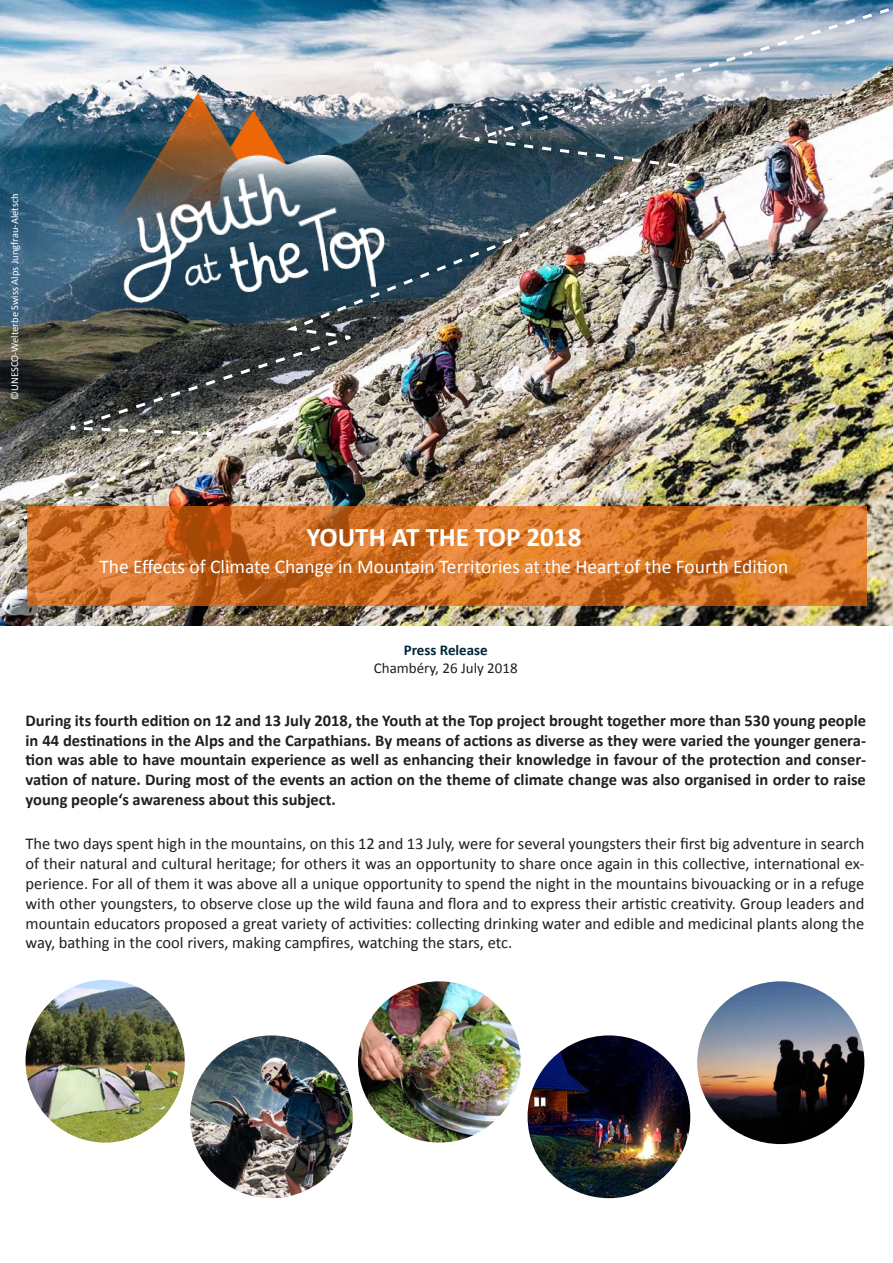
<style>
.page{position:relative;width:893px;height:1263px;background:#fff}
.page>*{position:absolute;margin:0;border:0;box-sizing:border-box;transform-origin:0 0}
.t1{font:700 27px "Calibri";color:#fff}
.t2{font:19.5px "Calibri";color:#fff}
.t3{font:16.5px/19.8px "Calibri";color:#231f20;text-align:justify}
.t4{font:700 16.5px/19.8px "Calibri";color:#231f20;text-align:justify}
.t5{font:15px "Calibri";color:#231f20}
.t6{font:700 15px "Calibri";color:#002737}
.t7{font:10.5px "Calibri";color:#fff}
</style>
<div class="page">
<img style="left:0;top:0;width:893px;height:625px">
<img style="left:0;top:2px;width:893px;height:556px">
<img style="left:88px;top:88px;width:330px;height:249px">
<svg style="left:27px;top:506px;width:839px;height:99px;background:#d07026"></svg>
<img style="left:26px;top:980px;width:159px;height:162px">
<img style="left:190px;top:1035px;width:163px;height:163px;border-radius:81px">
<img style="left:358px;top:981px;width:163px;height:161px">
<img style="left:528px;top:1035px;width:162px;height:163px;border-radius:81px">
<img style="left:697px;top:981px;width:167px;height:163px">
<p class="t7" style="left:8px;top:400px;width:208px;rotate:-90deg">©UNESCO-Welterbe Swiss Alps Jungfrau-Aletsch</p>
<p class="t1" style="left:306px;top:520px;width:276px">YOUTH AT THE TOP 2018</p>
<p class="t2" style="left:99px;top:554px;width:690px">The Effects of Climate Change in Mountain Territories at the Heart of the Fourth Edition</p>
<p class="t6" style="left:404px;top:641px;width:85px">Press Release</p>
<p class="t5" style="left:374px;top:659px;width:145px">Chambéry, 26 July 2018</p>
<p class="t4" style="left:26px;top:710px;width:842px">During its fourth edition on 12 and 13 July 2018, the Youth at the Top project brought together more than 530 young people in 44 destinations in the Alps and the Carpathians. By means of actions as diverse as they were varied the younger genera&shy;tion was able to have mountain experience as well as enhancing their knowledge in favour of the protection and conser&shy;vation of nature. During most of the events an action on the theme of climate change was also organised in order to raise young people‘s awareness about this subject.</p>
<p class="t3" style="left:26px;top:834px;width:840px">The two days spent high in the mountains, on this 12 and 13 July, were for several youngsters their first big adventure in search of their natural and cultural heritage; for others it was an opportunity to share once again in this collective, international ex&shy;perience. For all of them it was above all a unique opportunity to spend the night in the mountains bivouacking or in a refuge with other youngsters, to observe close up the wild fauna and flora and to express their artistic creativity. Group leaders and mountain educators proposed a great variety of activities: collecting drinking water and edible and medicinal plants along the way, bathing in the cool rivers, making campfires, watching the stars, etc.</p>
</div>
